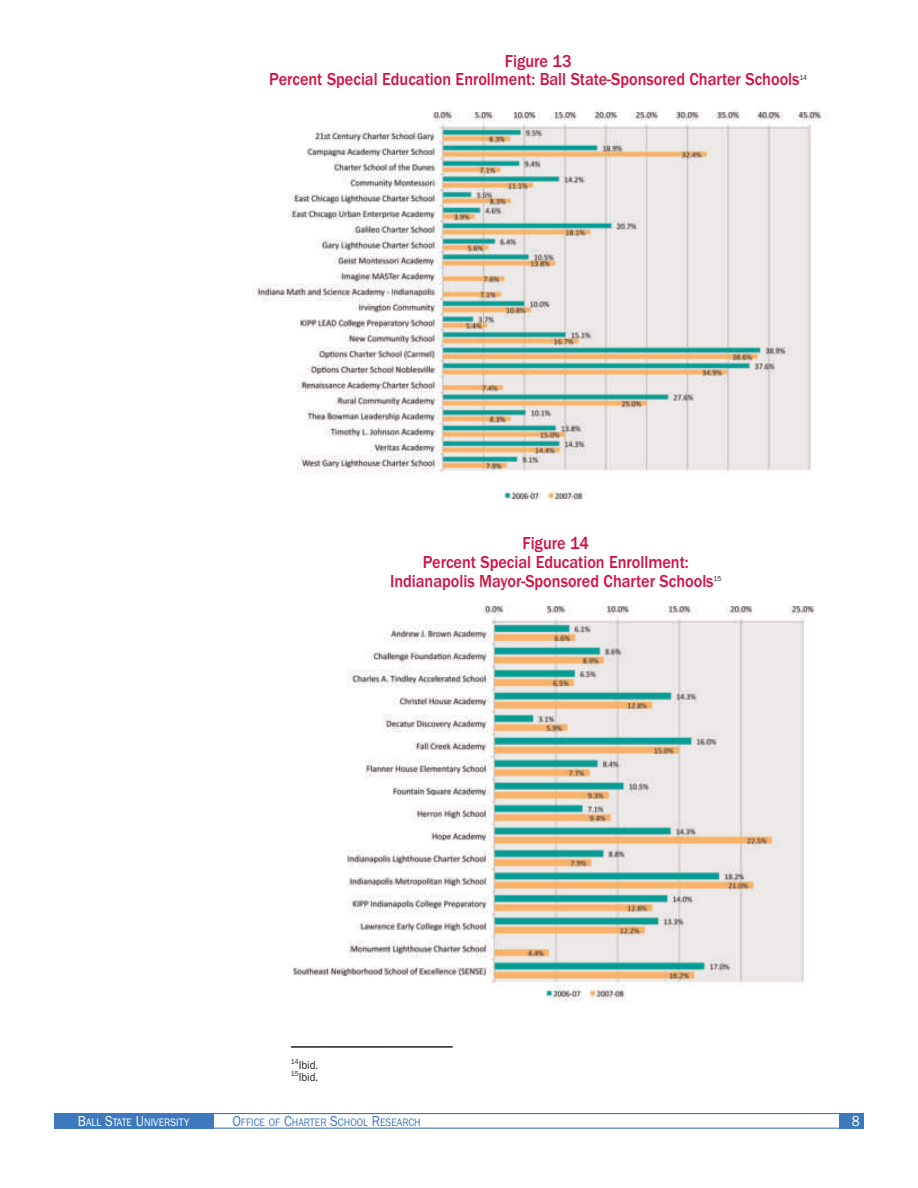
<style>
.page{position:relative;width:918px;height:1188px;background:#fff}
.page>*{position:absolute;margin:0;border:0;box-sizing:border-box;transform-origin:0 0}
.t1{font:500 18px/18.8px "Franklin Gothic";color:#d50f43;text-align:center;scale:.9 1}
.t2{font:15px "Franklin Gothic";color:#fff;scale:.9 1}
.t3{font:12px/12px "Franklin Gothic";color:#231f20;scale:.9 1}
.t4{font:11.25px "Franklin Gothic";color:#3e79bd;scale:.9 1}
.t5{font:11.25px "Franklin Gothic";color:#fff;scale:.9 1}
.t6{font:7.5px "Franklin Gothic";color:#231f20;scale:.9 1}
.s1{font-size:15px}
</style>
<div class="page">
<div style="left:54px;top:1113px;width:159px;height:16px;background:#3e79bd"></div>
<div style="left:839px;top:1113px;width:25px;height:16px;background:#3e79bd"></div>
<div style="left:54px;top:1113px;width:810px;height:16px;border:1px solid #3e79bd"></div>
<img style="left:293px;top:606px;width:523px;height:396px">
<img style="left:252px;top:111px;width:570px;height:389px">
<hr style="left:291px;top:1046px;width:162px;height:2px;background:#231f20">
<p class="t1" style="left:269px;top:51px;width:591px">Figure 13<br>Percent Special Education Enrollment: Ball State-Sponsored Charter Schools</p>
<p class="t6" style="left:800px;top:73px;width:10px">14</p>
<p class="t1" style="left:390px;top:534px;width:361px">Figure 14<br>Percent Special Education Enrollment:<br>Indianapolis Mayor-Sponsored Charter Schools</p>
<p class="t6" style="left:714px;top:574px;width:10px">15</p>
<p class="t3" style="left:291px;top:1059px;width:32px"><sup>14</sup>Ibid.<br><sup>15</sup>Ibid.</p>
<p class="t5" style="left:78px;top:1115px;width:125px"><span class="s1">B</span>ALL <span class="s1">S</span>TATE <span class="s1">U</span>NIVERSITY</p>
<p class="t4" style="left:232px;top:1115px;width:211px"><span class="s1">O</span>FFICE OF <span class="s1">C</span>HARTER <span class="s1">S</span>CHOOL <span class="s1">R</span>ESEARCH</p>
<p class="t2" style="left:852px;top:1112px;width:10px">8</p>
</div>
